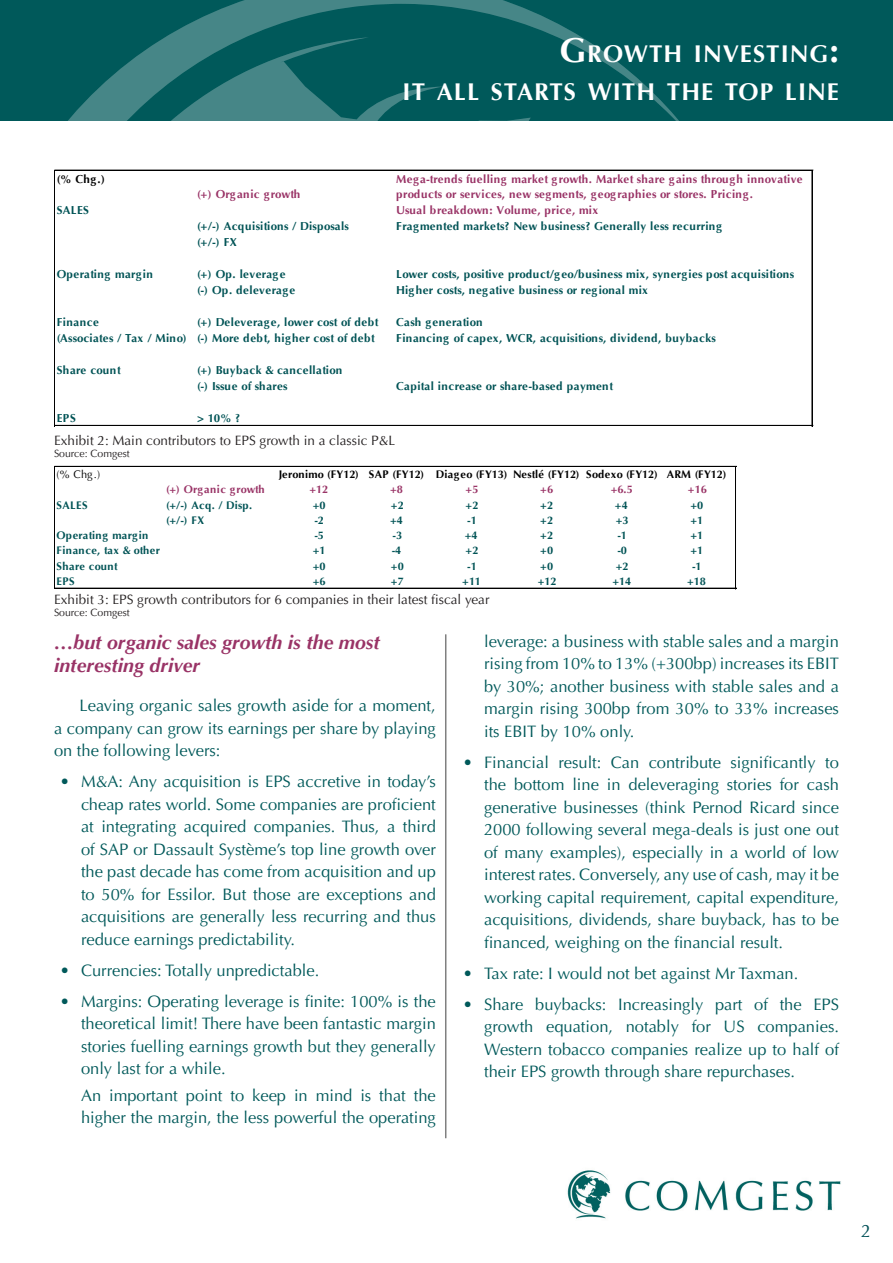
<style>
.page{position:relative;width:893px;height:1263px;background:#fff}
.page>*{position:absolute;margin:0;border:0;box-sizing:border-box;transform-origin:0 0}
.t1{font:700 24.15px "Optima LT";letter-spacing:.045em;color:#fff}
.t2{font:italic 700 19.5px/22.5px "Optima LT";color:#936}
.t3{font:18px "Optima LT";color:#005057}
.t4{font:16.5px/22.5px "Optima LT";color:#00595a;text-align:justify}
.t5{font:13.5px "Optima LT";color:#231f20}
.t6{font:700 11.55px/15.9px "Optima LT";letter-spacing:.04em;color:#005355}
.t7{font:700 11.55px "Optima LT";letter-spacing:.04em;color:#936}
.t8{font:700 11.55px "Optima LT";letter-spacing:.015em;color:#936}
.t9{font:700 11.55px "Optima LT";color:#000}
.t10{font:700 10.95px "Optima LT";letter-spacing:.04em;color:#005355}
.t11{font:700 10.95px "Optima LT";letter-spacing:.02em;color:#000}
.t12{font:700 10.95px "Optima LT";letter-spacing:.015em;color:#936}
.t13{font:700 10.95px "Optima LT";letter-spacing:-.005em;color:#936}
.t14{font:10.95px "Optima LT";color:#000}
.t15{font:10.5px "Optima LT";color:#231f20}
.s1{font-size:34.5px}
</style>
<div class="page">
<div style="left:0;top:0;width:893px;height:121px;background:#00595a"></div>
<img style="left:567px;top:1170px;width:274px;height:49px">
<svg style="left:68px;top:0;width:611px;height:121px"></svg>
<hr style="left:445px;top:634px;width:1px;height:504px;background:#808080">
<hr style="left:55px;top:170px;width:758px;height:1px;background:#000">
<hr style="left:54px;top:170px;width:1px;height:256px;background:#000">
<hr style="left:55px;top:425px;width:758px;height:1px;background:#000">
<hr style="left:812px;top:171px;width:1px;height:255px;background:#000">
<hr style="left:55px;top:466px;width:681px;height:1px;background:#000">
<hr style="left:54px;top:466px;width:1px;height:123px;background:#000">
<hr style="left:55px;top:588px;width:681px;height:1px;background:#000">
<hr style="left:735px;top:467px;width:1px;height:122px;background:#000">
<p class="t1" style="left:559px;top:40px;width:281px"><span class="s1">G</span>ROWTH INVESTING<span class="s1">:</span></p>
<p class="t1" style="left:403px;top:77px;width:438px">IT ALL STARTS WITH THE TOP LINE</p>
<p class="t9" style="left:57px;top:172px;width:50px">(% Chg.)</p>
<p class="t7" style="left:396px;top:172px;width:408px">Mega-trends fuelling market growth. Market share gains through innovative</p>
<p class="t8" style="left:197px;top:188px;width:105px">(+) Organic growth</p>
<p class="t7" style="left:396px;top:188px;width:358px">products or services, new segments, geographies or stores. Pricing.</p>
<p class="t6" style="left:57px;top:203px;width:34px">SALES</p>
<p class="t7" style="left:396px;top:204px;width:204px">Usual breakdown: Volume, price, mix</p>
<p class="t6" style="left:197px;top:219px;width:154px">(+/-) Acquisitions / Disposals</p>
<p class="t6" style="left:396px;top:219px;width:327px">Fragmented markets? New business? Generally less recurring</p>
<p class="t6" style="left:197px;top:235px;width:41px">(+/-) FX</p>
<p class="t6" style="left:57px;top:267px;width:98px">Operating margin</p>
<p class="t6" style="left:197px;top:267px;width:90px">(+) Op. leverage</p>
<p class="t6" style="left:396px;top:267px;width:400px">Lower costs, positive product/geo/business mix, synergies post acquisitions</p>
<p class="t6" style="left:197px;top:282px;width:100px">(-) Op. deleverage</p>
<p class="t6" style="left:396px;top:282px;width:253px">Higher costs, negative business or regional mix</p>
<p class="t6" style="left:57px;top:314px;width:44px">Finance</p>
<p class="t6" style="left:197px;top:314px;width:183px">(+) Deleverage, lower cost of debt</p>
<p class="t6" style="left:396px;top:314px;width:88px">Cash generation</p>
<p class="t6" style="left:57px;top:330px;width:320px">(Associates / Tax / Mino) (-) More debt, higher cost of debt</p>
<p class="t6" style="left:396px;top:330px;width:321px">Financing of capex, WCR, acquisitions, dividend, buybacks</p>
<p class="t6" style="left:57px;top:362px;width:66px">Share count</p>
<p class="t6" style="left:197px;top:362px;width:147px">(+) Buyback &amp; cancellation (-) Issue of shares</p>
<p class="t6" style="left:396px;top:378px;width:219px">Capital increase or share-based payment</p>
<p class="t6" style="left:57px;top:410px;width:21px">EPS</p>
<p class="t6" style="left:197px;top:410px;width:45px">&gt; 10% ?</p>
<p class="t5" style="left:54px;top:432px;width:343px">Exhibit 2: Main contributors to EPS growth in a classic P&amp;L</p>
<p class="t15" style="left:54px;top:448px;width:77px">Source: Comgest</p>
<p class="t14" style="left:57px;top:468px;width:45px">(% Chg.)</p>
<p class="t11" style="left:279px;top:468px;width:449px">Jeronimo (FY12) SAP (FY12) Diageo (FY13) Nestlé (FY12) Sodexo (FY12) ARM (FY12)</p>
<p class="t12" style="left:166px;top:483px;width:100px">(+) Organic growth</p>
<p class="t13" style="left:309px;top:483px;width:20px">+12</p>
<p class="t13" style="left:390px;top:483px;width:14px">+8</p>
<p class="t13" style="left:466px;top:483px;width:14px">+5</p>
<p class="t13" style="left:540px;top:483px;width:14px">+6</p>
<p class="t13" style="left:611px;top:483px;width:24px">+6.5</p>
<p class="t13" style="left:688px;top:483px;width:20px">+16</p>
<p class="t10" style="left:57px;top:498px;width:32px">SALES</p>
<p class="t10" style="left:166px;top:498px;width:88px">(+/-) Acq. / Disp.</p>
<p class="t10" style="left:313px;top:498px;width:14px">+0</p>
<p class="t10" style="left:391px;top:498px;width:14px">+2</p>
<p class="t10" style="left:466px;top:498px;width:14px">+2</p>
<p class="t10" style="left:540px;top:498px;width:14px">+2</p>
<p class="t10" style="left:615px;top:498px;width:14px">+4</p>
<p class="t10" style="left:690px;top:498px;width:14px">+0</p>
<p class="t10" style="left:166px;top:514px;width:40px">(+/-) FX</p>
<p class="t10" style="left:315px;top:514px;width:11px">-2</p>
<p class="t10" style="left:390px;top:514px;width:14px">+4</p>
<p class="t10" style="left:467px;top:514px;width:11px">-1</p>
<p class="t10" style="left:540px;top:514px;width:14px">+2</p>
<p class="t10" style="left:616px;top:514px;width:14px">+3</p>
<p class="t10" style="left:690px;top:514px;width:14px">+1</p>
<p class="t10" style="left:57px;top:529px;width:93px">Operating margin</p>
<p class="t10" style="left:315px;top:529px;width:11px">-5</p>
<p class="t10" style="left:393px;top:529px;width:11px">-3</p>
<p class="t10" style="left:465px;top:529px;width:14px">+4</p>
<p class="t10" style="left:540px;top:529px;width:14px">+2</p>
<p class="t10" style="left:617px;top:529px;width:11px">-1</p>
<p class="t10" style="left:690px;top:529px;width:14px">+1</p>
<p class="t10" style="left:57px;top:544px;width:105px">Finance, tax &amp; other</p>
<p class="t10" style="left:313px;top:544px;width:14px">+1</p>
<p class="t10" style="left:392px;top:544px;width:11px">-4</p>
<p class="t10" style="left:466px;top:544px;width:14px">+2</p>
<p class="t10" style="left:540px;top:544px;width:14px">+0</p>
<p class="t10" style="left:617px;top:544px;width:11px">-0</p>
<p class="t10" style="left:690px;top:544px;width:14px">+1</p>
<p class="t10" style="left:57px;top:559px;width:63px">Share count</p>
<p class="t10" style="left:313px;top:559px;width:14px">+0</p>
<p class="t10" style="left:391px;top:559px;width:14px">+0</p>
<p class="t10" style="left:467px;top:559px;width:11px">-1</p>
<p class="t10" style="left:540px;top:559px;width:14px">+0</p>
<p class="t10" style="left:616px;top:559px;width:14px">+2</p>
<p class="t10" style="left:692px;top:559px;width:11px">-1</p>
<p class="t10" style="left:57px;top:575px;width:20px">EPS</p>
<p class="t10" style="left:313px;top:575px;width:14px">+6</p>
<p class="t10" style="left:391px;top:575px;width:14px">+7</p>
<p class="t10" style="left:462px;top:575px;width:20px">+11</p>
<p class="t10" style="left:538px;top:575px;width:20px">+12</p>
<p class="t10" style="left:612px;top:575px;width:20px">+14</p>
<p class="t10" style="left:687px;top:575px;width:20px">+18</p>
<p class="t5" style="left:54px;top:591px;width:437px">Exhibit 3: EPS growth contributors for 6 companies in their latest fiscal year</p>
<p class="t15" style="left:54px;top:607px;width:77px">Source: Comgest</p>
<p class="t4" style="left:484px;top:630px;width:356px">leverage: a business with stable sales and a margin rising from 10% to 13% (+300bp) increases its EBIT by 30%; another business with stable sales and a margin rising 300bp from 30% to 33% increases its EBIT by 10% only.</p>
<p class="t4" style="left:484px;top:751px;width:356px;text-indent:-21px">• Financial result: Can contribute significantly to the bottom line in deleveraging stories for cash generative businesses (think Pernod Ricard since 2000 following several mega-deals is just one out of many examples), especially in a world of low interest rates. Conversely, any use of cash, may it be working capital requirement, capital expenditure, acquisitions, dividends, share buyback, has to be financed, weighing on the financial result.</p>
<p class="t4" style="left:463px;top:962px;width:337px">• Tax rate: I would not bet against Mr Taxman.</p>
<p class="t4" style="left:484px;top:993px;width:356px;text-indent:-21px">• Share buybacks: Increasingly part of the EPS growth equation, notably for US companies.<br>Western tobacco companies realize up to half of their EPS growth through share repurchases.</p>
<p class="t2" style="left:54px;top:631px;width:327px">…but organic sales growth is the most interesting driver</p>
<p class="t4" style="left:54px;top:694px;width:383px;text-indent:26px">Leaving organic sales growth aside for a moment, a company can grow its earnings per share by playing on the following levers:</p>
<p class="t4" style="left:81px;top:770px;width:356px;text-indent:-21px">• M&amp;A: Any acquisition is EPS accretive in today’s cheap rates world. Some companies are proficient at integrating acquired companies. Thus, a third of SAP or Dassault Système’s top line growth over the past decade has come from acquisition and up to 50% for Essilor. But those are exceptions and acquisitions are generally less recurring and thus reduce earnings predictability.</p>
<p class="t4" style="left:60px;top:959px;width:261px">• Currencies: Totally unpredictable.</p>
<p class="t4" style="left:81px;top:990px;width:356px;text-indent:-21px">• Margins: Operating leverage is finite: 100% is the theoretical limit! There have been fantastic margin stories fuelling earnings growth but they generally only last for a while.</p>
<p class="t4" style="left:81px;top:1084px;width:356px">An important point to keep in mind is that the higher the margin, the less powerful the operating</p>
<p class="t3" style="left:861px;top:1221px;width:12px">2</p>
</div>
